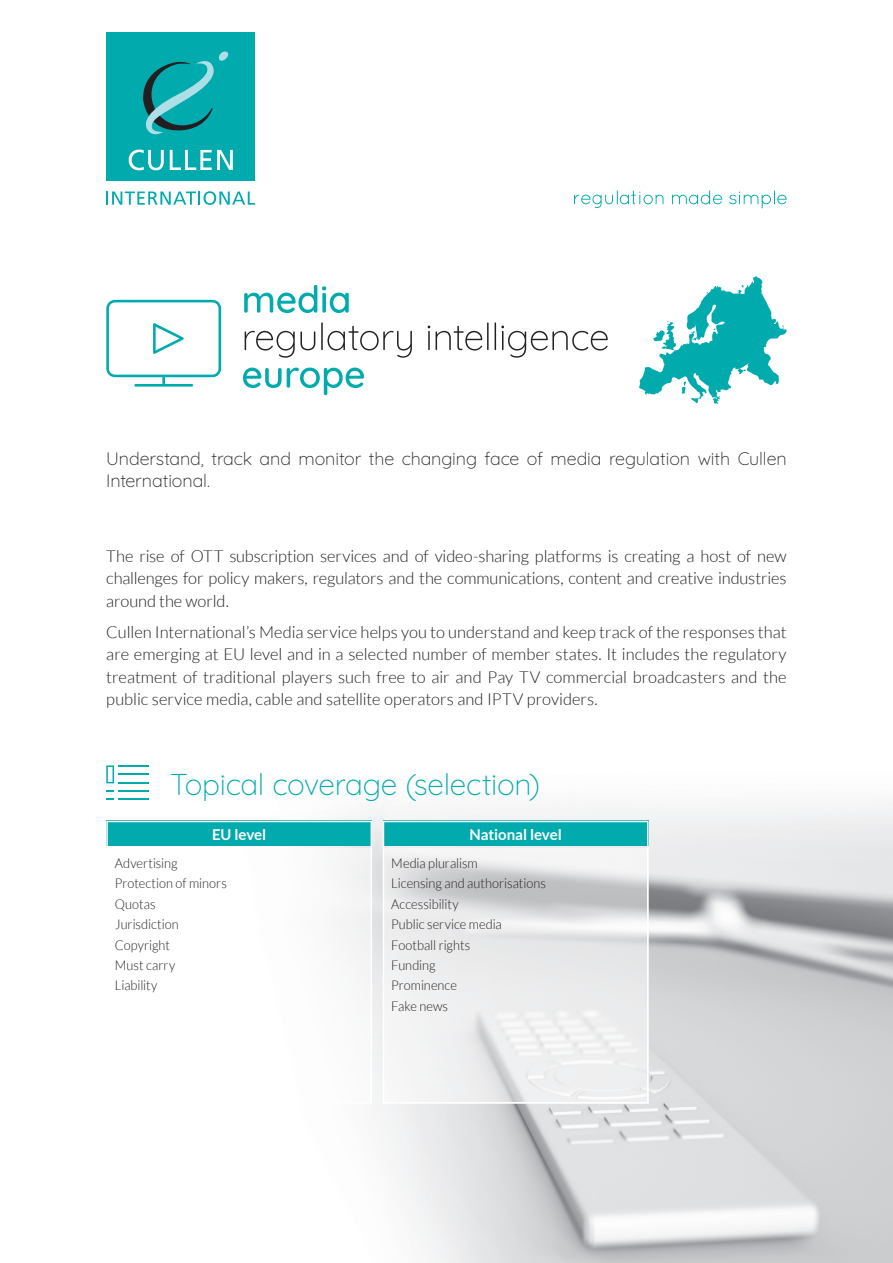
<style>
.page{position:relative;width:893px;height:1263px;background:#fff}
.page>*{position:absolute;margin:0;border:0;box-sizing:border-box;transform-origin:0 0}
.t1{font:300 30px "Quicksand";letter-spacing:-.01em;color:#00aaad}
.t2{font:300 18px/22.5px "Quicksand";letter-spacing:-.005em;color:#231f20}
.t3{font:300 16.5px/22.5px "Lato";letter-spacing:-.005em;color:#231f20;text-align:justify}
.t4{font:700 15px "Lato";color:#fff}
.t5{font:300 13.5px/20.4px "Lato";color:#231f20;scale:.95 1}
</style>
<div class="page">
<img style="left:106px;top:773px;width:787px;height:490px">
<svg style="left:574px;top:190px;width:213px;height:18px"></svg>
<svg style="left:106px;top:191px;width:149px;height:14px"></svg>
<div style="left:106px;top:32px;width:149px;height:149px;background:#00aaad"></div>
<svg style="left:143px;top:51px;width:86px;height:84px"></svg>
<svg style="left:129px;top:150px;width:35px;height:20px"></svg>
<svg style="left:170px;top:150px;width:63px;height:20px"></svg>
<div style="left:106px;top:848px;width:266px;height:255px;background:#fff"></div>
<svg style="left:386px;top:848px;width:259px;height:252px;fill:#ececed"></svg>
<div style="left:383px;top:821px;width:265px;height:25px;background:#00aaad"></div>
<div style="left:106px;top:821px;width:266px;height:25px;background:#00aaad"></div>
<div style="left:106px;top:821px;width:266px;height:282px;border:2px solid #fff"></div>
<div style="left:383px;top:821px;width:265px;height:282px;border:2px solid #fff"></div>
<svg style="left:106px;top:765px;width:8px;height:18px"></svg>
<hr style="left:118px;top:765px;width:31px;height:2px;background:#00aaad">
<hr style="left:118px;top:774px;width:31px;height:1px;background:#00aaad">
<hr style="left:118px;top:782px;width:31px;height:1px;background:#00aaad">
<hr style="left:118px;top:790px;width:31px;height:1px;background:#00aaad">
<svg style="left:106px;top:798px;width:8px;height:2px"></svg>
<hr style="left:118px;top:798px;width:31px;height:2px;background:#00aaad">
<svg style="left:639px;top:276px;width:148px;height:128px"></svg>
<svg style="left:243px;top:368px;width:121px;height:27px"></svg>
<svg style="left:245px;top:322px;width:363px;height:36px"></svg>
<svg style="left:244px;top:285px;width:105px;height:28px"></svg>
<svg style="left:106px;top:300px;width:115px;height:87px"></svg>
<p class="t2" style="left:106px;top:445px;width:682px">Understand, track and monitor the changing face of media regulation with Cullen<br>International.</p>
<p class="t3" style="left:106px;top:545px;width:682px">The rise of OTT subscription services and of video-sharing platforms is creating a host of new challenges for policy makers, regulators and the communications, content and creative industries around the world.</p>
<p class="t3" style="left:106px;top:621px;width:682px">Cullen International’s Media service helps you to understand and keep track of the responses that are emerging at EU level and in a selected number of member states. It includes the regulatory treatment of traditional players such free to air and Pay TV commercial broadcasters and the public service media, cable and satellite operators and IPTV providers.</p>
<h1 class="t1" style="left:170px;top:761px;width:372px">Topical coverage (selection)</h1>
<p class="t4" style="left:212px;top:825px;width:55px">EU level</p>
<p class="t4" style="left:469px;top:825px;width:94px">National level</p>
<p class="t5" style="left:115px;top:853px;width:120px">Advertising<br>Protection of minors<br>Quotas<br>Jurisdiction<br>Copyright<br>Must carry<br>Liability</p>
<p class="t5" style="left:391px;top:853px;width:164px">Media pluralism<br>Licensing and authorisations<br>Accessibility<br>Public service media<br>Football rights<br>Funding<br>Prominence<br>Fake news</p>
</div>
